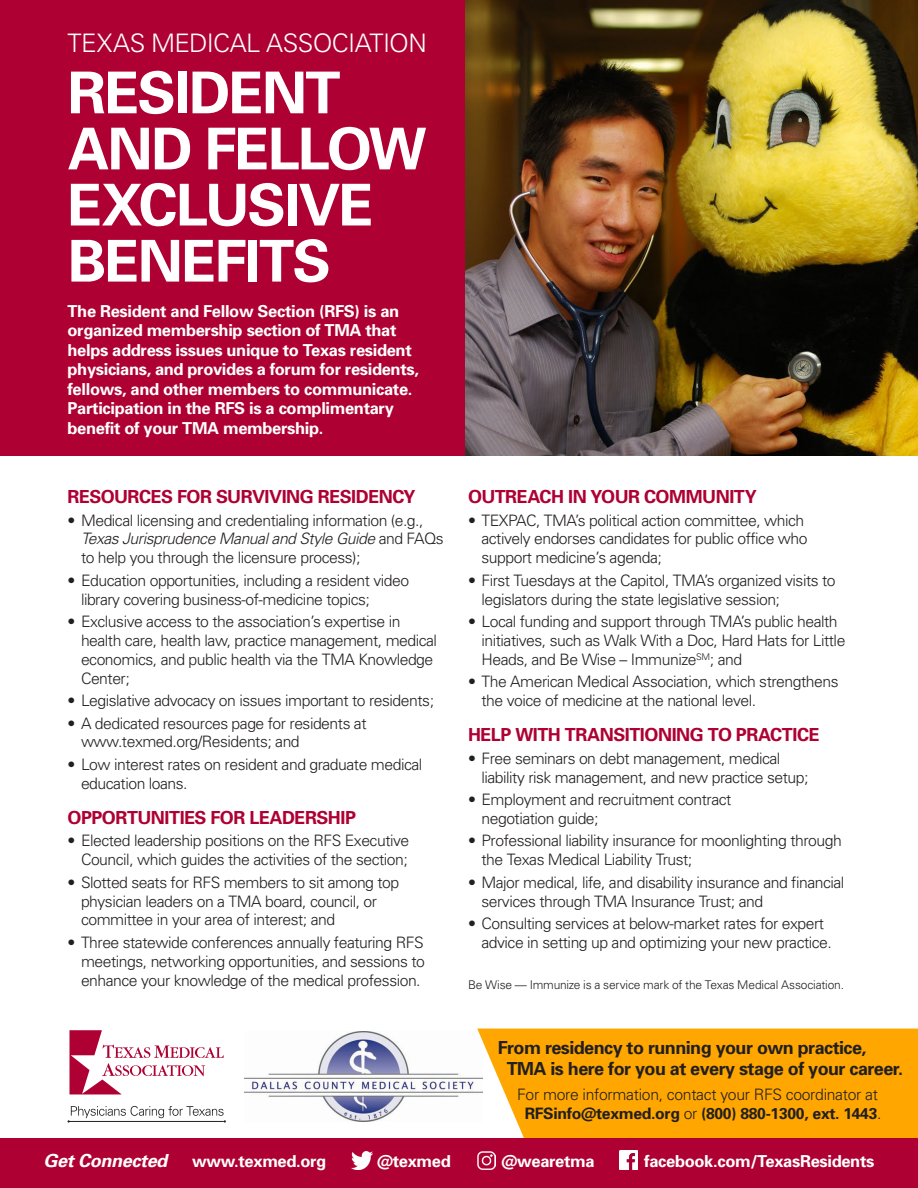
<style>
.page{position:relative;width:918px;height:1188px;background:#fff}
.page>*{position:absolute;margin:0;border:0;box-sizing:border-box;transform-origin:0 0}
.t1{font:700 57.75px/56.1px "Univers";letter-spacing:-.03em;color:#fff}
.t2{font:300 25.5px "Univers";letter-spacing:-.025em;color:#fff}
.t3{font:700 18px "Univers";letter-spacing:-.025em;color:#ae0032}
.t4{font:700 18px/21px "Univers";letter-spacing:-.03em;color:#231f20}
.t5{font:italic 700 18px "Univers";letter-spacing:-.02em;color:#fff}
.t6{font:700 16.5px/19.5px "Univers";letter-spacing:-.02em;color:#fff}
.t7{font:300 15.75px/18.9px "Univers";letter-spacing:-.03em;color:#231f20}
.t8{font:300 12px "Univers";letter-spacing:-.015em;color:#231f20}
.s1{font-style:italic}
.s2{font-weight:700}
</style>
<div class="page">
<img style="left:244px;top:1032px;width:233px;height:90px">
<div style="left:477px;top:1029px;width:441px;height:109px;background:#ffa700"></div>
<div style="left:0;top:0;width:465px;height:456px;background:#ae0032"></div>
<svg style="left:70px;top:1030px;width:154px;height:64px"></svg>
<svg style="left:68px;top:1106px;width:158px;height:17px"></svg>
<div style="left:0;top:1138px;width:918px;height:50px;background:#ae0032"></div>
<img style="left:620px;top:1151px;width:18px;height:18px">
<img style="left:351px;top:1152px;width:22px;height:17px">
<img style="left:478px;top:1152px;width:17px;height:17px">
<img style="left:465px;top:0;width:453px;height:456px">
<p class="t2" style="left:68px;top:27px;width:361px">TEXAS MEDICAL ASSOCIATION</p>
<p class="t1" style="left:68px;top:65px;width:361px">RESIDENT<br>AND FELLOW<br>EXCLUSIVE<br>BENEFITS</p>
<p class="t6" style="left:68px;top:301px;width:353px">The Resident and Fellow Section (RFS) is an organized membership section of TMA that helps address issues unique to Texas resident physicians, and provides a forum for residents, fellows, and other members to communicate.<br>Participation in the RFS is a complimentary benefit of your TMA membership.</p>
<p class="t3" style="left:68px;top:486px;width:350px">RESOURCES FOR SURVIVING RESIDENCY</p>
<p class="t7" style="left:81px;top:511px;width:364px;text-indent:-14px">• Medical licensing and credentialing information (e.g.,<br><span class="s1">Texas Jurisprudence Manual and Style Guide</span> and FAQs to help you through the licensure process);</p>
<p class="t7" style="left:81px;top:571px;width:330px;text-indent:-14px">• Education opportunities, including a resident video library covering business-of-medicine topics;</p>
<p class="t7" style="left:81px;top:612px;width:358px;text-indent:-14px">• Exclusive access to the association’s expertise in health care, health law, practice management, medical economics, and public health via the TMA Knowledge Center;</p>
<p class="t7" style="left:68px;top:691px;width:368px">• Legislative advocacy on issues important to residents;</p>
<p class="t7" style="left:81px;top:714px;width:287px;text-indent:-14px">• A dedicated resources page for residents at www.texmed.org/Residents; and</p>
<p class="t7" style="left:81px;top:755px;width:343px;text-indent:-14px">• Low interest rates on resident and graduate medical education loans.</p>
<p class="t3" style="left:68px;top:807px;width:290px">OPPORTUNITIES FOR LEADERSHIP</p>
<p class="t7" style="left:68px;top:831px;width:343px;text-align:right">• Elected leadership positions on the RFS Executive<br>Council, which guides the activities of the section;</p>
<p class="t7" style="left:81px;top:873px;width:320px;text-indent:-14px">• Slotted seats for RFS members to sit among top physician leaders on a TMA board, council, or committee in your area of interest; and</p>
<p class="t7" style="left:81px;top:933px;width:345px;text-align:justify;text-indent:-14px">• Three statewide conferences annually featuring RFS meetings, networking opportunities, and sessions to enhance your knowledge of the medical profession.</p>
<p class="t3" style="left:468px;top:486px;width:290px">OUTREACH IN YOUR COMMUNITY</p>
<p class="t7" style="left:482px;top:511px;width:328px;text-indent:-14px">• TEXPAC, TMA’s political action committee, which actively endorses candidates for public office who support medicine’s agenda;</p>
<p class="t7" style="left:482px;top:571px;width:356px;text-indent:-14px">• First Tuesdays at the Capitol, TMA’s organized visits to legislators during the state legislative session;</p>
<p class="t7" style="left:482px;top:612px;width:365px;text-indent:-14px">• Local funding and support through TMA’s public health initiatives, such as Walk With a Doc, Hard Hats for Little<br>Heads, and Be Wise – Immunize<sup>SM</sup>; and</p>
<p class="t7" style="left:482px;top:672px;width:359px;text-indent:-14px">• The American Medical Association, which strengthens the voice of medicine at the national level.</p>
<p class="t3" style="left:468px;top:724px;width:353px">HELP WITH TRANSITIONING TO PRACTICE</p>
<p class="t7" style="left:482px;top:749px;width:328px;text-indent:-14px">• Free seminars on debt management, medical liability risk management, and new practice setup;</p>
<p class="t7" style="left:482px;top:790px;width:251px;text-indent:-14px">• Employment and recruitment contract negotiation guide;</p>
<p class="t7" style="left:482px;top:831px;width:362px;text-indent:-14px">• Professional liability insurance for moonlighting through the Texas Medical Liability Trust;</p>
<p class="t7" style="left:482px;top:873px;width:364px;text-indent:-14px">• Major medical, life, and disability insurance and financial services through TMA Insurance Trust; and</p>
<p class="t7" style="left:482px;top:914px;width:352px;text-indent:-14px">• Consulting services at below-market rates for expert advice in setting up and optimizing your new practice.</p>
<p class="t8" style="left:468px;top:977px;width:378px">Be Wise — Immunize is a service mark of the Texas Medical Association.</p>
<p class="t4" style="left:507px;top:1037px;width:398px;text-indent:-9px">From residency to running your own practice,<br>TMA is here for you at every stage of your career.</p>
<p class="t7" style="left:517px;top:1085px;width:366px;text-align:center">For more information, contact your RFS coordinator at<br><span class="s2">RFSinfo@texmed.org</span> or <span class="s2">(800) 880-1300, ext. 1443</span>.</p>
<p class="t5" style="left:44px;top:1150px;width:125px">Get Connected</p>
<p class="t6" style="left:192px;top:1152px;width:136px">www.texmed.org</p>
<p class="t6" style="left:377px;top:1152px;width:75px">@texmed</p>
<p class="t6" style="left:501px;top:1152px;width:95px">@wearetma</p>
<p class="t6" style="left:644px;top:1152px;width:232px">facebook.com/TexasResidents</p>
</div>
